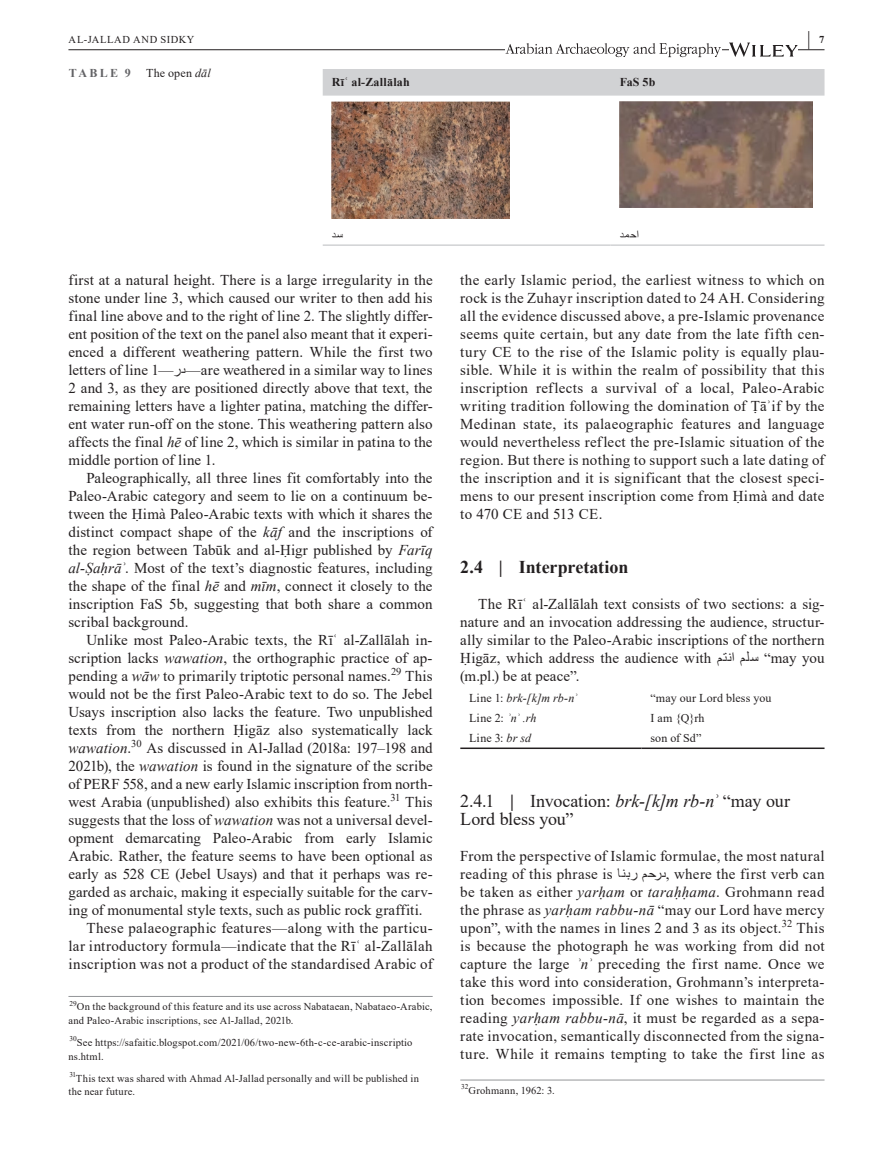
<style>
.page{position:relative;width:893px;height:1174px;background:#fff}
.page>*{position:absolute;margin:0;border:0;box-sizing:border-box;transform-origin:0 0}
.t1{font:700 20.25px "Times New Roman";color:#231f20;scale:.62 1}
.t2{font:18px/18px "Times New Roman";letter-spacing:-.005em;color:#231f20}
.t3{font:700 18px "Times New Roman";letter-spacing:-.005em;color:#231f20}
.t4{font:15px/18px "Times New Roman";letter-spacing:.01em;color:#231f20;text-align:justify}
.t5{font:12px "Times New Roman";letter-spacing:.01em;color:#231f20}
.t6{font:italic 12px "Times New Roman";letter-spacing:.01em;color:#231f20}
.t7{font:700 12px "Times New Roman";letter-spacing:.02em;color:#231f20}
.t8{font:12px "Times New Roman PSMT unicode";color:#231f20}
.t9{font:700 12px "Times New Roman";letter-spacing:.185em;color:#636366}
.t10{font:10.5px/13.5px "Times New Roman";letter-spacing:.02em;color:#231f20}
.t11{font:10.5px "Times New Roman";letter-spacing:.06em;color:#231f20}
.t12{font:7.35px "Times New Roman";color:#231f20}
.s1{font-size:10.5px}
.s2{font-style:italic}
.s3{font-family:"Times New Roman PSMT unicode"}
.s4{font-style:normal}
.s5{font-weight:700}
</style>
<div class="page">
<hr style="left:68px;top:49px;width:756px;height:1px;background:#231f20">
<img style="left:505px;top:43px;width:216px;height:14px">
<svg style="left:729px;top:43px;width:69px;height:14px"></svg>
<hr style="left:460px;top:747px;width:181px;height:2px;background:#231f20">
<hr style="left:641px;top:747px;width:183px;height:2px;background:#231f20">
<hr style="left:68px;top:996px;width:365px;height:1px;background:#939598">
<hr style="left:460px;top:1079px;width:364px;height:1px;background:#939598">
<div style="left:323px;top:69px;width:501px;height:27px;background:#d1d2d4"></div>
<hr style="left:323px;top:244px;width:288px;height:2px;background:#d1d2d4">
<hr style="left:611px;top:244px;width:213px;height:2px;background:#d1d2d4">
<img style="left:332px;top:102px;width:177px;height:117px">
<img style="left:620px;top:102px;width:192px;height:105px">
<p class="t11" style="left:69px;top:32px;width:127px">AL-JALLAD AND SIDKY</p>
<h1 class="t1" style="left:807px;top:24px;width:29px">| <span class="s1">7</span></h1>
<p class="t9" style="left:69px;top:65px;width:63px">TABLE 9</p>
<p class="t5" style="left:146px;top:65px;width:66px">The open <span class="s2">dāl</span></p>
<p class="t7" style="left:332px;top:74px;width:79px">Rīʿ al-Zallālah</p>
<p class="t7" style="left:620px;top:74px;width:37px">FaS 5b</p>
<p class="t8" style="left:332px;top:227px;width:13px">سد</p>
<p class="t8" style="left:620px;top:227px;width:21px">احمد</p>
<p class="t4" style="left:68px;top:271px;width:366px">first at a natural height. There is a large irregularity in the stone under line 3, which caused our writer to then add his final line above and to the right of line 2. The slightly differ&shy;ent position of the text on the panel also meant that it experi&shy;enced a different weathering pattern. While the first two letters of line 1— <span class="s3">ىر</span> —are weathered in a similar way to lines 2 and 3, as they are positioned directly above that text, the remaining letters have a lighter patina, matching the differ&shy;ent water run-off on the stone. This weathering pattern also affects the final <span class="s2">hē</span> of line 2, which is similar in patina to the middle portion of line 1.</p>
<p class="t4" style="left:68px;top:469px;width:366px;text-indent:18px">Paleographically, all three lines fit comfortably into the Paleo-Arabic category and seem to lie on a continuum be&shy;tween the Ḥimà Paleo-Arabic texts with which it shares the distinct compact shape of the <span class="s2">kāf</span> and the inscriptions of the region between Tabūk and al-Ḥigr published by <span class="s2">Farīq al--Ṣaḥrāʾ</span>. Most of the text’s diagnostic features, including the shape of the final <span class="s2">hē</span> and <span class="s2">mīm</span>, connect it closely to the inscription FaS 5b, suggesting that both share a common scribal background.</p>
<p class="t4" style="left:68px;top:631px;width:366px;text-indent:18px">Unlike most Paleo-Arabic texts, the Rīʿ al-Zallālah in&shy;scription lacks <span class="s2">wawation</span>, the orthographic practice of ap&shy;pending a <span class="s2">wāw</span> to primarily triptotic personal names.</p>
<p class="t4" style="left:460px;top:271px;width:366px">the early Islamic period, the earliest witness to which on rock is the Zuhayr inscription dated to 24 AH. Considering all the evidence discussed above, a pre-Islamic provenance seems quite certain, but any date from the late fifth cen&shy;tury CE to the rise of the Islamic polity is equally plau&shy;sible. While it is within the realm of possibility that this inscription reflects a survival of a local, Paleo-Arabic writing tradition following the domination of Ṭāʾif by the Medinan state, its palaeographic features and language would nevertheless reflect the pre-Islamic situation of the region. But there is nothing to support such a late dating of the inscription and it is significant that the closest speci&shy;mens to our present inscription come from Ḥimà and date to 470 CE and 513 CE.</p>
<p class="t3" style="left:460px;top:554px;width:170px">2.4 | Interpretation</p>
<p class="t4" style="left:460px;top:595px;width:366px;text-indent:18px">The Rīʿ al-Zallālah text consists of two sections: a sig&shy;nature and an invocation addressing the audience, structur&shy;ally similar to the Paleo-Arabic inscriptions of the northern Ḥigāz, which address the audience with <span class="s3">انتم سلم</span> ”may you (m.pl.) be at peace”.</p>
<p class="t6" style="left:469px;top:689px;width:110px"><span class="s4">Line 1:</span> brk--[k]m rb--nʾ</p>
<p class="t5" style="left:650px;top:689px;width:122px">“may our Lord bless you</p>
<p class="t5" style="left:469px;top:709px;width:69px">Line 2: <span class="s2">ʾnʾ .rh</span></p>
<p class="t5" style="left:650px;top:709px;width:56px">I am {Q}rh</p>
<p class="t5" style="left:469px;top:730px;width:63px">Line 3: <span class="s2">br sd</span></p>
<p class="t5" style="left:650px;top:729px;width:53px">son of Sd”</p>
<p class="t10" style="left:391px;top:664px;width:12px">29</p>
<p class="t4" style="left:68px;top:667px;width:366px;text-indent:337px">This would not be the first Paleo-Arabic text to do so. The Jebel Usays inscription also lacks the feature. Two unpublished texts from the northern Ḥigāz also systematically lack <span class="s2">wawation</span>.</p>
<p class="t10" style="left:131px;top:736px;width:12px">30</p>
<p class="t4" style="left:68px;top:739px;width:366px;text-indent:78px">As discussed in Al-Jallad (2018a: 197–198 and 2021b), the <span class="s2">wawation</span> is found in the signature of the scribe of PERF 558, and a new early Islamic inscription from north&shy;west Arabia (unpublished) also exhibits this feature.</p>
<p class="t10" style="left:391px;top:790px;width:11px">31</p>
<p class="t4" style="left:405px;top:793px;width:29px">This</p>
<p class="t4" style="left:68px;top:811px;width:366px">suggests that the loss of <span class="s2">wawation</span> was not a universal devel-</p>
<p class="t4" style="left:68px;top:829px;width:366px">opment demarcating Paleo-Arabic from early Islamic</p>
<p class="t4" style="left:68px;top:847px;width:366px">Arabic. Rather, the feature seems to have been optional as</p>
<p class="t4" style="left:68px;top:865px;width:366px">early as 528 CE (Jebel Usays) and that it perhaps was re-</p>
<p class="t4" style="left:68px;top:883px;width:366px">garded as archaic, making it especially suitable for the carv-</p>
<p class="t4" style="left:68px;top:901px;width:356px">ing of monumental style texts, such as public rock graffiti.</p>
<p class="t4" style="left:86px;top:919px;width:348px">These palaeographic features—along with the particu-</p>
<p class="t4" style="left:68px;top:937px;width:366px">lar introductory formula—indicate that the Rīʿ al-Zallālah</p>
<p class="t4" style="left:68px;top:955px;width:366px">inscription was not a product of the standardised Arabic of</p>
<p class="t2" style="left:460px;top:791px;width:331px">2.4.1 <span class="s5">|</span> Invocation: <span class="s2">brk--[k]m rb--nʾ</span> “may our<br>Lord bless you”</p>
<p class="t4" style="left:460px;top:847px;width:366px">From the perspective of Islamic formulae, the most natural reading of this phrase is <span class="s3">ربنا ىرحم</span> , where the first verb can be taken as either <span class="s2">yarḥam</span> or <span class="s2">taraḥḥama</span>. Grohmann read the phrase as <span class="s2">yarḥam rabbu--nā</span> “may our Lord have mercy upon”, with the names in lines 2 and 3 as its object.</p>
<p class="t10" style="left:782px;top:916px;width:12px">32</p>
<p class="t4" style="left:460px;top:919px;width:366px;text-indent:336px">This is because the photograph he was working from did not capture the large <span class="s2">ʾnʾ</span> preceding the first name. Once we take this word into consideration, Grohmann’s interpreta&shy;tion becomes impossible. If one wishes to maintain the reading <span class="s2">yarḥam rabbu--nā</span>, it must be regarded as a sepa&shy;rate invocation, semantically disconnected from the signa&shy;ture. While it remains tempting to take the first line as</p>
<p class="t12" style="left:69px;top:998px;width:9px">29</p>
<p class="t10" style="left:68px;top:999px;width:365px;text-indent:8px">On the background of this feature and its use across Nabataean, Nabataeo-Arabic, and Paleo-Arabic inscriptions, see Al-Jallad, 2021b.</p>
<p class="t12" style="left:69px;top:1033px;width:9px">30</p>
<p class="t10" style="left:68px;top:1035px;width:346px;text-indent:8px">See https://safaitic.blogspot.com/2021/06/two-new-6th-c-ce-arabic-inscriptio ns.html.</p>
<p class="t10" style="left:68px;top:1071px;width:352px"><sup>31</sup>This text was shared with Ahmad Al-Jallad personally and will be published in the near future.</p>
<p class="t12" style="left:461px;top:1081px;width:9px">32</p>
<p class="t10" style="left:468px;top:1083px;width:88px">Grohmann, 1962: 3.</p>
</div>
